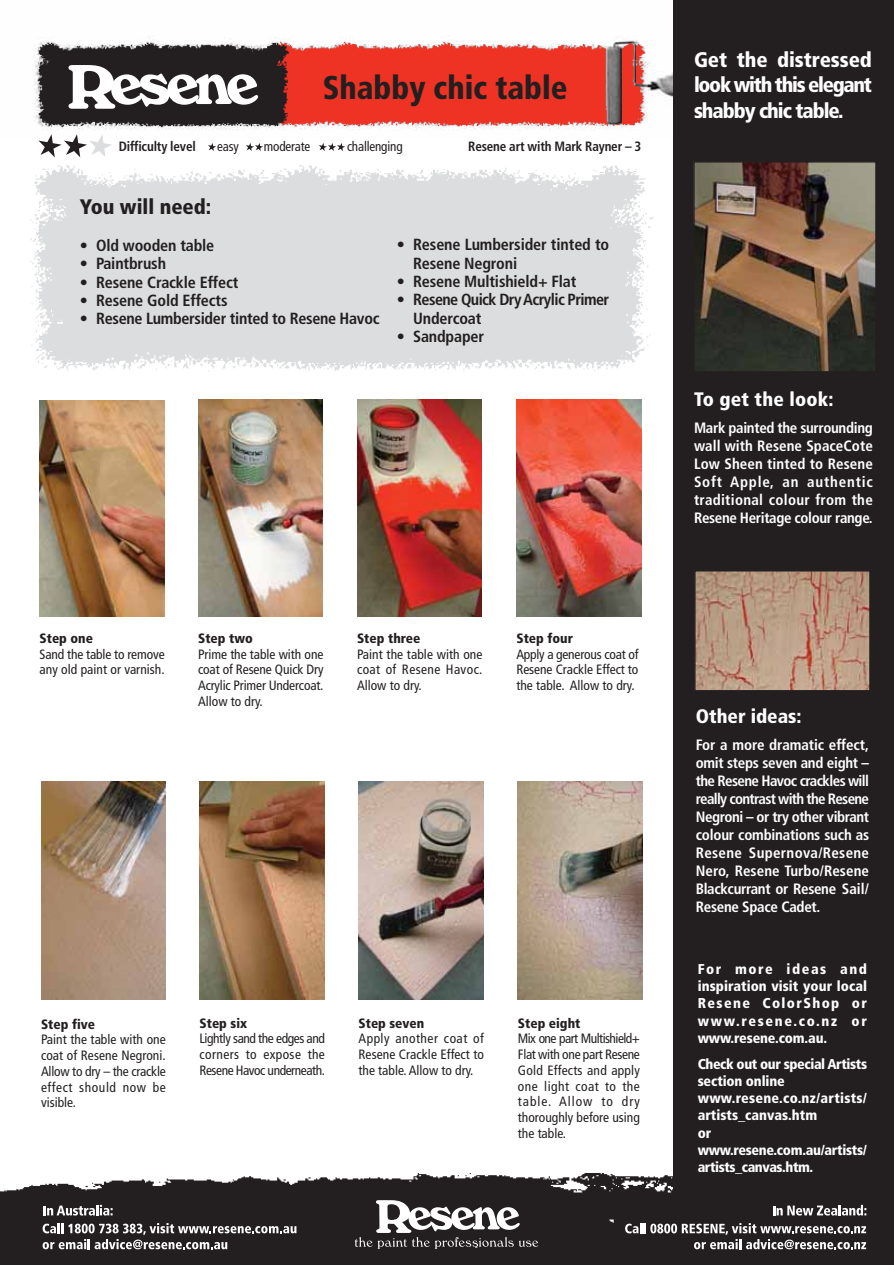
<style>
.page{position:relative;width:894px;height:1265px;background:#fff}
.page>*{position:absolute;margin:0;border:0;box-sizing:border-box;transform-origin:0 0}
.t1{font:900 condensed 32.85px "Frutiger";color:#231f20;scale:.95 1}
.t2{font:900 condensed 21px/25.5px "Frutiger";letter-spacing:-.05em;color:#fff;text-align:justify}
.t3{font:900 condensed 21px "Frutiger";color:#231f20}
.t4{font:900 condensed 19.5px "Frutiger";color:#fff}
.t5{font:700 condensed 16.2px/18.3px "Frutiger";letter-spacing:-.01em;color:#231f20}
.t6{font:700 condensed 16.2px/18.3px "Frutiger";letter-spacing:-.035em;color:#231f20}
.t7{font:700 condensed 15px/18px "Frutiger";letter-spacing:-.02em;color:#fff;text-align:justify}
.t8{font:900 condensed 14.25px/17.2px "Frutiger";letter-spacing:-.01em;color:#fff;text-align:justify}
.t9{font:condensed 13.5px/15.8px "Frutiger";color:#231f20;text-align:justify}
.t10{font:900 condensed 13.5px "Frutiger";color:#231f20}
.t11{font:700 condensed 13.5px "Frutiger";letter-spacing:-.015em;color:#231f20}
</style>
<div class="page">
<img style="left:0;top:1173px;width:674px;height:91px">
<svg style="left:43px;top:1223px;width:254px;height:26px;background:#5d5a5b"></svg>
<img style="left:39px;top:1px;width:635px;height:44px">
<svg style="left:355px;top:1200px;width:183px;height:48px"></svg>
<div style="left:674px;top:0;width:220px;height:1264px;background:#231f20"></div>
<img style="left:40px;top:401px;width:124px;height:215px">
<img style="left:198px;top:401px;width:125px;height:215px">
<img style="left:357px;top:401px;width:125px;height:215px">
<img style="left:516px;top:401px;width:125px;height:215px">
<img style="left:41px;top:782px;width:125px;height:217px">
<img style="left:200px;top:782px;width:124px;height:217px">
<img style="left:359px;top:782px;width:124px;height:217px">
<img style="left:518px;top:782px;width:125px;height:217px">
<svg style="left:625px;top:1223px;width:241px;height:26px"></svg>
<img style="left:697px;top:573px;width:171px;height:115px">
<div style="left:694px;top:570px;width:177px;height:121px;border:2px solid #231f20"></div>
<img style="left:30px;top:45px;width:846px;height:356px">
<svg style="left:39px;top:134px;width:73px;height:23px"></svg>
<svg style="left:319px;top:143px;width:26px;height:8px"></svg>
<svg style="left:246px;top:143px;width:17px;height:8px"></svg>
<svg style="left:208px;top:143px;width:8px;height:8px"></svg>
<svg style="left:43px;top:1204px;width:70px;height:11px"></svg>
<svg style="left:773px;top:1204px;width:93px;height:11px"></svg>
<h1 class="t1" style="left:323px;top:74px;width:259px">Shabby chic table</h1>
<p class="t11" style="left:119px;top:141px;width:79px">Difficulty level</p>
<p class="t9" style="left:217px;top:140px;width:23px">easy</p>
<p class="t9" style="left:264px;top:140px;width:48px">moderate</p>
<p class="t9" style="left:347px;top:140px;width:57px">challenging</p>
<p class="t11" style="left:468px;top:141px;width:175px">Resene art with Mark Rayner – 3</p>
<h2 class="t3" style="left:80px;top:198px;width:133px">You will need:</h2>
<p class="t5" style="left:80px;top:237px;width:136px">• Old wooden table</p>
<p class="t5" style="left:80px;top:256px;width:88px">• Paintbrush</p>
<p class="t5" style="left:80px;top:274px;width:160px">• Resene Crackle Effect</p>
<p class="t5" style="left:80px;top:292px;width:149px">• Resene Gold Effects</p>
<p class="t5" style="left:80px;top:311px;width:301px">• Resene Lumbersider tinted to Resene Havoc</p>
<p class="t5" style="left:413px;top:237px;width:198px;text-indent:-16px">• Resene Lumbersider tinted to<br>Resene Negroni</p>
<p class="t5" style="left:397px;top:273px;width:181px">• Resene Multishield+ Flat</p>
<p class="t6" style="left:413px;top:292px;width:198px;text-indent:-16px">• Resene Quick Dry Acrylic Primer<br>Undercoat</p>
<p class="t5" style="left:397px;top:328px;width:89px">• Sandpaper</p>
<p class="t10" style="left:40px;top:633px;width:55px">Step one</p>
<p class="t9" style="left:40px;top:647px;width:127px">Sand the table to remove any old paint or varnish.</p>
<p class="t10" style="left:198px;top:633px;width:56px">Step two</p>
<p class="t9" style="left:198px;top:647px;width:127px">Prime the table with one coat of Resene Quick Dry Acrylic Primer Undercoat.<br>Allow to dry.</p>
<p class="t10" style="left:357px;top:633px;width:65px">Step three</p>
<p class="t9" style="left:357px;top:647px;width:127px">Paint the table with one coat of Resene Havoc.<br>Allow to dry.</p>
<p class="t10" style="left:516px;top:633px;width:58px">Step four</p>
<p class="t9" style="left:516px;top:647px;width:124px">Apply a generous coat of Resene Crackle Effect to the table. Allow to dry.</p>
<p class="t10" style="left:41px;top:1018px;width:56px">Step five</p>
<p class="t9" style="left:41px;top:1032px;width:126px">Paint the table with one coat of Resene Negroni.<br>Allow to dry – the crackle effect should now be visible.</p>
<p class="t10" style="left:200px;top:1017px;width:49px">Step six</p>
<p class="t9" style="left:200px;top:1031px;width:127px">Lightly sand the edges and corners to expose the Resene Havoc underneath.</p>
<p class="t10" style="left:359px;top:1017px;width:67px">Step seven</p>
<p class="t9" style="left:359px;top:1032px;width:127px">Apply another coat of Resene Crackle Effect to the table. Allow to dry.</p>
<p class="t10" style="left:518px;top:1017px;width:64px">Step eight</p>
<p class="t9" style="left:518px;top:1031px;width:124px">Mix one part Multishield+ Flat with one part Resene Gold Effects and apply one light coat to the table. Allow to dry thoroughly before using the table.</p>
<h2 class="t2" style="left:694px;top:49px;width:180px">Get the distressed look with this elegant shabby chic table.</h2>
<h3 class="t4" style="left:694px;top:391px;width:141px">To get the look:</h3>
<p class="t7" style="left:694px;top:420px;width:180px">Mark painted the surrounding wall with Resene SpaceCote Low Sheen tinted to Resene Soft Apple, an authentic traditional colour from the Resene Heritage colour range.</p>
<h3 class="t4" style="left:696px;top:708px;width:107px">Other ideas:</h3>
<p class="t7" style="left:696px;top:736px;width:175px">For a more dramatic effect, omit steps seven and eight – the Resene Havoc crackles will really contrast with the Resene Negroni – or try other vibrant colour combinations such as Resene Supernova/Resene Nero, Resene Turbo/Resene Blackcurrant or Resene Sail/ Resene Space Cadet.</p>
<p class="t8" style="left:698px;top:961px;width:171px">For more ideas and inspiration visit your local Resene ColorShop or www.resene.co.nz or www.resene.com.au.</p>
<p class="t8" style="left:698px;top:1056px;width:171px;text-align:left">Check out our special Artists section online www.resene.co.nz/artists/ artists_canvas.htm<br>or www.resene.com.au/artists/ artists_canvas.htm.</p>
</div>
